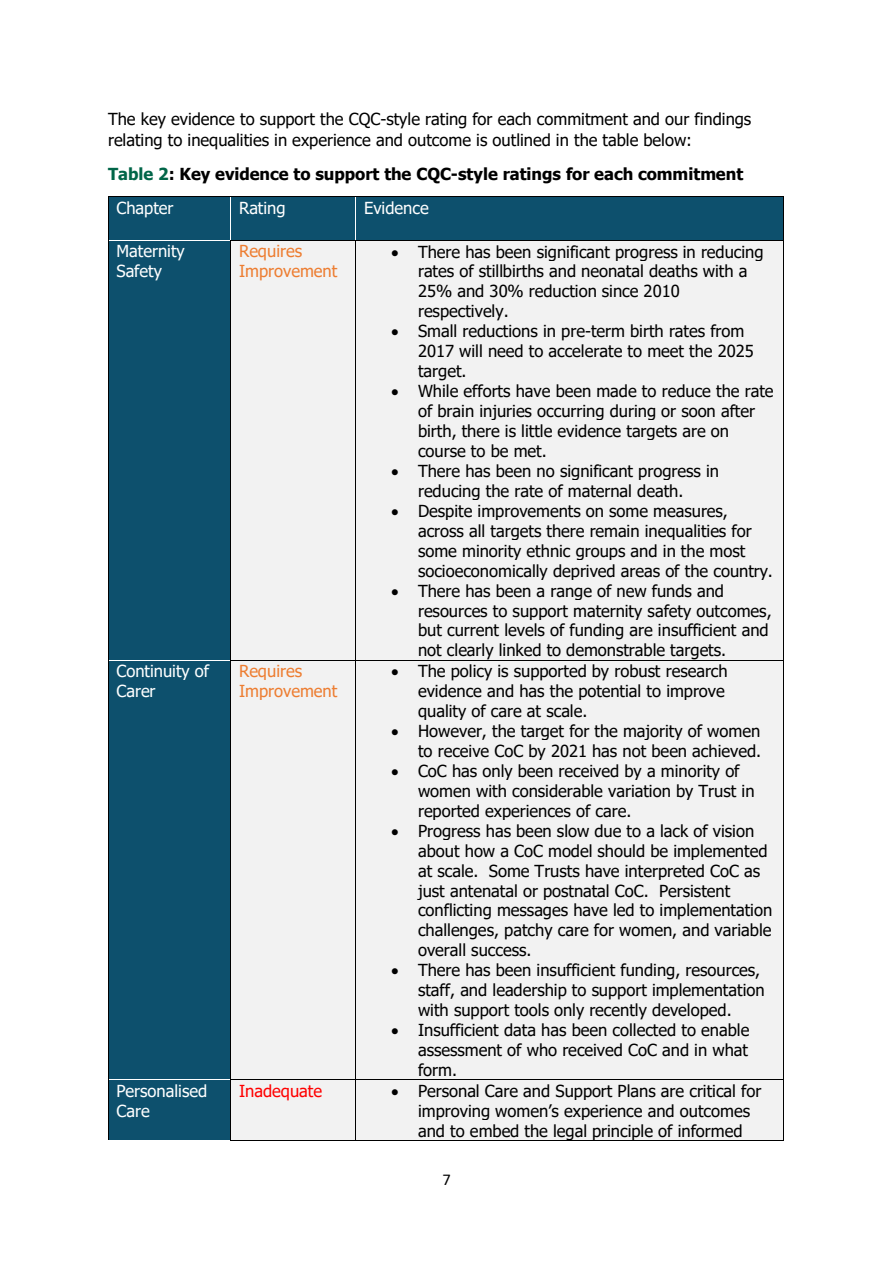
<style>
.page{position:relative;width:893px;height:1263px;background:#fff}
.page>*{position:absolute;margin:0;border:0;box-sizing:border-box;transform-origin:0 0}
.t1{font:16.5px/20px "Tahoma";color:#000}
.t2{font:16.5px/20px "Tahoma";color:#fff}
.t3{font:700 16.5px "Tahoma";color:#000}
.t4{font:16.5px/20px "Tahoma";color:#ed7d31}
.t5{font:16.5px "Tahoma";letter-spacing:-.005em;color:#f00}
.t6{font:16.5px "Calibri";color:#000}
.s1{color:#006548}
</style>
<div class="page">
<div style="left:109px;top:197px;width:122px;height:43px;background:#0d506d"></div>
<div style="left:231px;top:197px;width:125px;height:43px;background:#0d506d"></div>
<div style="left:356px;top:197px;width:427px;height:43px;background:#0d506d"></div>
<hr style="left:109px;top:197px;width:122px;height:1px;background:#000">
<hr style="left:231px;top:197px;width:125px;height:1px;background:#000">
<hr style="left:356px;top:197px;width:427px;height:1px;background:#000">
<hr style="left:108px;top:197px;width:1px;height:43px;background:#000">
<hr style="left:231px;top:197px;width:1px;height:43px;background:#fff">
<hr style="left:356px;top:197px;width:1px;height:43px;background:#fff">
<hr style="left:783px;top:197px;width:1px;height:43px;background:#000">
<div style="left:109px;top:241px;width:122px;height:419px;background:#0d506d"></div>
<div style="left:231px;top:241px;width:125px;height:419px;background:#f2f2f2"></div>
<div style="left:356px;top:241px;width:427px;height:419px;background:#f2f2f2"></div>
<hr style="left:231px;top:240px;width:125px;height:1px;background:#000">
<hr style="left:356px;top:240px;width:427px;height:1px;background:#000">
<hr style="left:108px;top:241px;width:1px;height:419px;background:#000">
<hr style="left:231px;top:241px;width:1px;height:419px;background:#000">
<hr style="left:356px;top:241px;width:1px;height:419px;background:#000">
<hr style="left:783px;top:241px;width:1px;height:419px;background:#000">
<div style="left:109px;top:661px;width:122px;height:418px;background:#0d506d"></div>
<div style="left:231px;top:661px;width:125px;height:418px;background:#f2f2f2"></div>
<div style="left:356px;top:661px;width:427px;height:418px;background:#f2f2f2"></div>
<hr style="left:231px;top:660px;width:125px;height:1px;background:#000">
<hr style="left:356px;top:660px;width:427px;height:1px;background:#000">
<hr style="left:108px;top:661px;width:1px;height:418px;background:#000">
<hr style="left:231px;top:661px;width:1px;height:418px;background:#000">
<hr style="left:356px;top:661px;width:1px;height:418px;background:#000">
<hr style="left:783px;top:661px;width:1px;height:418px;background:#000">
<div style="left:109px;top:1080px;width:122px;height:60px;background:#0d506d"></div>
<div style="left:231px;top:1080px;width:125px;height:60px;background:#f2f2f2"></div>
<div style="left:356px;top:1080px;width:427px;height:60px;background:#f2f2f2"></div>
<hr style="left:231px;top:1079px;width:125px;height:1px;background:#000">
<hr style="left:356px;top:1079px;width:427px;height:1px;background:#000">
<hr style="left:108px;top:1080px;width:1px;height:60px;background:#000">
<hr style="left:231px;top:1080px;width:1px;height:60px;background:#000">
<hr style="left:231px;top:1140px;width:125px;height:1px;background:#000">
<hr style="left:356px;top:1080px;width:1px;height:60px;background:#000">
<hr style="left:356px;top:1140px;width:427px;height:1px;background:#000">
<hr style="left:783px;top:1080px;width:1px;height:60px;background:#000">
<p class="t1" style="left:108px;top:107px;width:645px;line-height:21.5px">The key evidence to support the CQC-style rating for each commitment and our findings relating to inequalities in experience and outcome is outlined in the table below:</p>
<p class="t3" style="left:108px;top:163px;width:637px"><span class="s1">Table 2</span>: Key evidence to support the CQC-style ratings for each commitment</p>
<p class="t2" style="left:116px;top:197px;width:59px">Chapter</p>
<p class="t2" style="left:239px;top:197px;width:48px">Rating</p>
<p class="t2" style="left:364px;top:197px;width:66px">Evidence</p>
<p class="t2" style="left:116px;top:241px;width:70px">Maternity<br>Safety</p>
<p class="t4" style="left:239px;top:241px;width:100px">Requires<br>Improvement</p>
<p class="t1" style="left:418px;top:241px;width:347px;text-indent:-27px">• There has been significant progress in reducing rates of stillbirths and neonatal deaths with a 25% and 30% reduction since 2010 respectively.</p>
<p class="t1" style="left:418px;top:321px;width:337px;text-indent:-27px">• Small reductions in pre-term birth rates from<br>2017 will need to accelerate to meet the 2025 target.</p>
<p class="t1" style="left:418px;top:381px;width:357px;text-indent:-27px">• While efforts have been made to reduce the rate of brain injuries occurring during or soon after birth, there is little evidence targets are on course to be met.</p>
<p class="t1" style="left:391px;top:460px;width:330px;text-align:center">• There has been no significant progress in reducing the rate of maternal death.</p>
<p class="t1" style="left:418px;top:500px;width:356px;text-indent:-27px">• Despite improvements on some measures, across all targets there remain inequalities for some minority ethnic groups and in the most socioeconomically deprived areas of the country.</p>
<p class="t1" style="left:418px;top:580px;width:355px;text-indent:-27px">• There has been a range of new funds and resources to support maternity safety outcomes, but current levels of funding are insufficient and not clearly linked to demonstrable targets.</p>
<p class="t2" style="left:116px;top:661px;width:94px">Continuity of<br>Carer</p>
<p class="t4" style="left:239px;top:661px;width:100px">Requires<br>Improvement</p>
<p class="t1" style="left:418px;top:661px;width:311px;text-indent:-27px">• The policy is supported by robust research evidence and has the potential to improve quality of care at scale.</p>
<p class="t1" style="left:391px;top:720px;width:372px;text-align:right">• However, the target for the majority of women to receive CoC by 2021 has not been achieved.</p>
<p class="t1" style="left:418px;top:760px;width:338px;text-indent:-27px">• CoC has only been received by a minority of women with considerable variation by Trust in reported experiences of care.</p>
<p class="t1" style="left:418px;top:820px;width:356px;text-indent:-27px">• Progress has been slow due to a lack of vision about how a CoC model should be implemented at scale. Some Trusts have interpreted CoC as just antenatal or postnatal CoC. Persistent conflicting messages have led to implementation challenges, patchy care for women, and variable overall success.</p>
<p class="t1" style="left:418px;top:960px;width:348px;text-indent:-27px">• There has been insufficient funding, resources, staff, and leadership to support implementation with support tools only recently developed.</p>
<p class="t1" style="left:418px;top:1020px;width:333px;text-align:justify;text-indent:-27px">• Insufficient data has been collected to enable assessment of who received CoC and in what form.</p>
<p class="t2" style="left:116px;top:1080px;width:92px">Personalised<br>Care</p>
<p class="t5" style="left:239px;top:1080px;width:85px">Inadequate</p>
<p class="t1" style="left:418px;top:1080px;width:345px;text-indent:-27px">• Personal Care and Support Plans are critical for improving women’s experience and outcomes and to embed the legal principle of informed</p>
<p class="t6" style="left:442px;top:1173px;width:10px">7</p>
</div>
